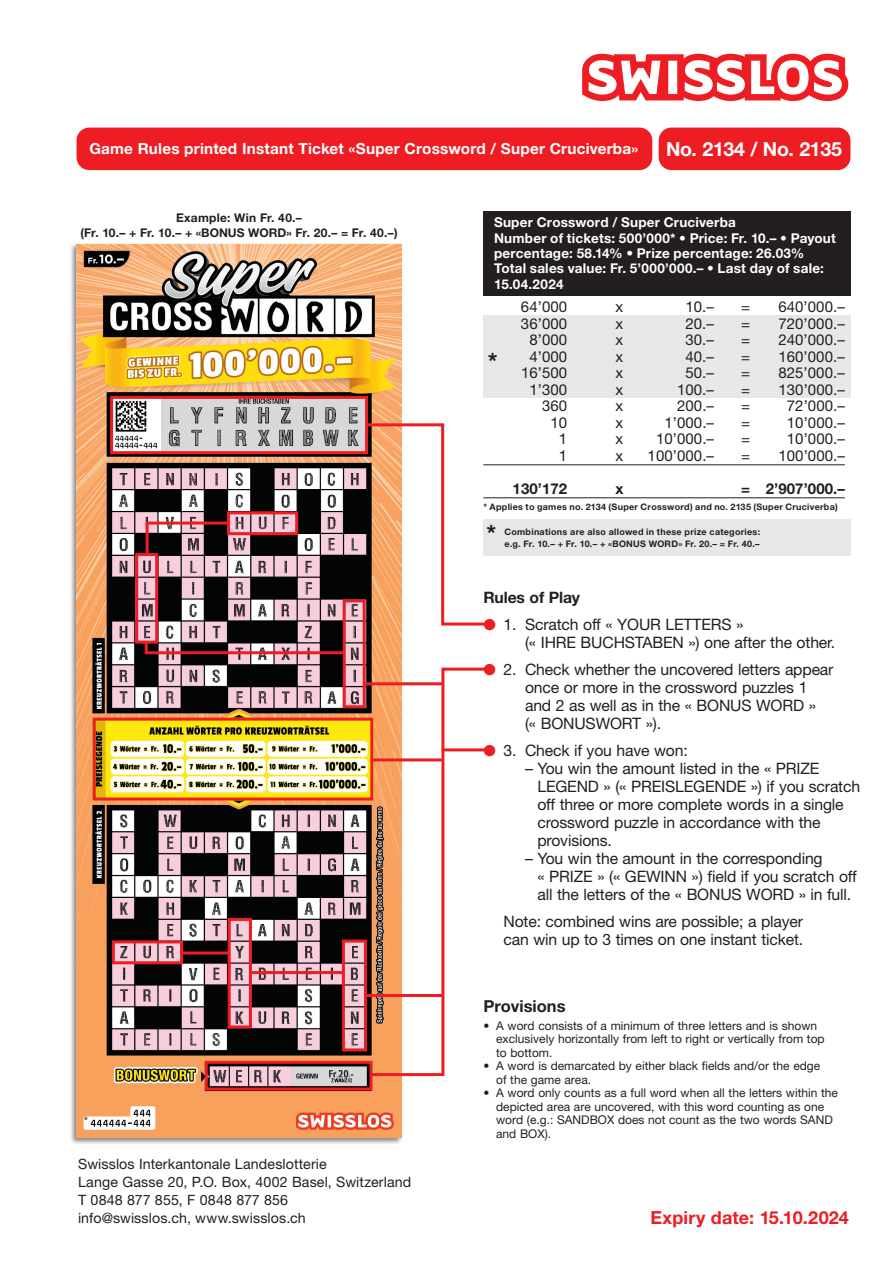
<style>
.page{position:relative;width:893px;height:1263px;background:#fff}
.page>*{position:absolute;margin:0;border:0;box-sizing:border-box;transform-origin:0 0}
.t1{font:700 24px "Helvetica Neue LT Std";color:#231f20}
.t2{font:700 19.5px "Helvetica Neue LT Std";letter-spacing:-.015em;color:#fff}
.t3{font:700 18px "Helvetica Neue LT Std";letter-spacing:.01em;color:#ee1d23}
.t4{font:700 16.5px "Helvetica Neue LT Std";color:#231f20}
.t5{font:15.75px/18px "Helvetica Neue LT Std";letter-spacing:-.01em;color:#231f20}
.t6{font:700 15.75px "Helvetica Neue LT Std";letter-spacing:-.01em;color:#231f20}
.t7{font:700 15.3px "Helvetica Neue LT Std";letter-spacing:.015em;color:#fff}
.t8{font:15px "Helvetica Neue LT Std";letter-spacing:.005em;color:#231f20}
.t9{font:700 15px "Helvetica Neue LT Std";letter-spacing:.005em;color:#231f20}
.t10{font:14.25px/18px "Helvetica Neue LT Std";letter-spacing:.005em;color:#231f20}
.t11{font:700 13.5px/15px "Helvetica Neue LT Std";letter-spacing:.015em;color:#fff}
.t12{font:12px/13.5px "Helvetica Neue LT Std";color:#231f20}
.t13{font:700 12px/15px "Helvetica Neue LT Std";color:#231f20;text-align:center}
.t14{font:700 9px/12px "Helvetica Neue LT Std";letter-spacing:.03em;color:#231f20}
.s1{color:#ee1d23}
</style>
<div class="page">
<div style="left:69px;top:242px;width:334px;height:903px;background:#231f20;opacity:.55"></div>
<img style="left:77px;top:244px;width:324px;height:893px">
<div style="left:483px;top:315px;width:367px;height:83px;background:#e6e7e9"></div>
<hr style="left:483px;top:464px;width:362px;height:1px;background:#231f20">
<hr style="left:483px;top:497px;width:362px;height:1px;background:#231f20">
<div style="left:483px;top:211px;width:367px;height:85px;background:#231f20"></div>
<div style="left:483px;top:519px;width:367px;height:36px;background:#e6e7e9"></div>
<div style="left:110px;top:396px;width:258px;height:58px;border:3px solid #ee1d23"></div>
<div style="left:343px;top:599px;width:23px;height:109px;border:3px solid #ee1d23"></div>
<div style="left:112px;top:940px;width:71px;height:24px;border:3px solid #ee1d23"></div>
<div style="left:205px;top:1061px;width:167px;height:29px;border:3px solid #ee1d23"></div>
<svg style="left:368px;top:666px;width:125px;height:411px"></svg>
<div style="left:342px;top:939px;width:25px;height:112px;border:3px solid #ee1d23"></div>
<div style="left:228px;top:918px;width:24px;height:110px;border:3px solid #ee1d23"></div>
<svg style="left:364px;top:422px;width:129px;height:205px"></svg>
<hr style="left:372px;top:758px;width:70px;height:3px;background:#ee1d23">
<div style="left:93px;top:718px;width:280px;height:82px;border:3px solid #ee1d23"></div>
<div style="left:135px;top:553px;width:23px;height:91px;border:3px solid #ee1d23"></div>
<div style="left:227px;top:511px;width:71px;height:24px;border:3px solid #ee1d23"></div>
<svg style="left:144px;top:520px;width:87px;height:38px;background:#744e53"></svg>
<svg style="left:143px;top:639px;width:204px;height:17px;background:#8e575d"></svg>
<hr style="left:181px;top:951px;width:48px;height:3px;background:#ee1d23">
<hr style="left:367px;top:994px;width:76px;height:3px;background:#ee1d23">
<hr style="left:250px;top:971px;width:93px;height:3px;background:#ee1d23">
<hr style="left:365px;top:682px;width:77px;height:3px;background:#ee1d23">
<svg style="left:582px;top:54px;width:266px;height:47px"></svg>
<div style="left:77px;top:128px;width:575px;height:42px;background:#ee1d23;border-radius:13px"></div>
<div style="left:659px;top:128px;width:191px;height:42px;background:#ee1d23;border-radius:13px"></div>
<p class="t7" style="left:89px;top:139px;width:550px">Game Rules printed Instant Ticket «Super Crossword / Super Cruciverba»</p>
<p class="t2" style="left:666px;top:137px;width:177px">No. 2134 / No. 2135</p>
<p class="t13" style="left:80px;top:210px;width:319px">Example: Win Fr. 40.–<br>(Fr. 10.– + Fr. 10.– + «BONUS WORD» Fr. 20.– = Fr. 40.–)</p>
<p class="t10" style="left:78px;top:1154px;width:335px">Swisslos Interkantonale Landeslotterie<br>Lange Gasse 20, P.O. Box, 4002 Basel, Switzerland T 0848 877 855, F 0848 877 856<br>info@swisslos.ch, www.swisslos.ch</p>
<p class="t11" style="left:494px;top:215px;width:343px">Super Crossword / Super Cruciverba<br>Number of tickets: 500’000* • Price: Fr. 10.– • Payout percentage: 58.14% • Prize percentage: 26.03% Total sales value: Fr. 5’000’000.– • Last day of sale:</p>
<p class="t11" style="left:494px;top:276px;width:71px">15.04.2024</p>
<p class="t8" style="left:521px;top:298px;width:48px">64’000</p>
<p class="t8" style="left:615px;top:298px;width:9px">x</p>
<p class="t8" style="left:685px;top:298px;width:30px">10.–</p>
<p class="t8" style="left:741px;top:298px;width:10px">=</p>
<p class="t8" style="left:778px;top:298px;width:68px">640’000.–</p>
<p class="t8" style="left:521px;top:314px;width:48px">36’000</p>
<p class="t8" style="left:615px;top:314px;width:9px">x</p>
<p class="t8" style="left:685px;top:314px;width:30px">20.–</p>
<p class="t8" style="left:741px;top:314px;width:10px">=</p>
<p class="t8" style="left:778px;top:314px;width:68px">720’000.–</p>
<p class="t8" style="left:529px;top:331px;width:39px">8’000</p>
<p class="t8" style="left:616px;top:331px;width:9px">x</p>
<p class="t8" style="left:685px;top:331px;width:30px">30.–</p>
<p class="t8" style="left:741px;top:331px;width:10px">=</p>
<p class="t8" style="left:778px;top:331px;width:68px">240’000.–</p>
<p class="t8" style="left:529px;top:347px;width:39px">4’000</p>
<p class="t8" style="left:616px;top:347px;width:9px">x</p>
<p class="t8" style="left:685px;top:347px;width:30px">40.–</p>
<p class="t8" style="left:741px;top:347px;width:10px">=</p>
<p class="t8" style="left:778px;top:347px;width:68px">160’000.–</p>
<p class="t8" style="left:521px;top:364px;width:48px">16’500</p>
<p class="t8" style="left:616px;top:364px;width:9px">x</p>
<p class="t8" style="left:685px;top:364px;width:30px">50.–</p>
<p class="t8" style="left:741px;top:364px;width:10px">=</p>
<p class="t8" style="left:778px;top:364px;width:68px">825’000.–</p>
<p class="t8" style="left:529px;top:380px;width:39px">1’300</p>
<p class="t8" style="left:616px;top:380px;width:9px">x</p>
<p class="t8" style="left:677px;top:380px;width:38px">100.–</p>
<p class="t8" style="left:741px;top:380px;width:10px">=</p>
<p class="t8" style="left:778px;top:380px;width:68px">130’000.–</p>
<p class="t8" style="left:542px;top:397px;width:27px">360</p>
<p class="t8" style="left:616px;top:397px;width:9px">x</p>
<p class="t8" style="left:677px;top:397px;width:38px">200.–</p>
<p class="t8" style="left:741px;top:397px;width:10px">=</p>
<p class="t8" style="left:787px;top:397px;width:60px">72’000.–</p>
<p class="t8" style="left:550px;top:413px;width:18px">10</p>
<p class="t8" style="left:616px;top:413px;width:9px">x</p>
<p class="t8" style="left:664px;top:413px;width:51px">1’000.–</p>
<p class="t8" style="left:741px;top:413px;width:10px">=</p>
<p class="t8" style="left:787px;top:413px;width:60px">10’000.–</p>
<p class="t8" style="left:559px;top:430px;width:10px">1</p>
<p class="t8" style="left:616px;top:430px;width:9px">x</p>
<p class="t8" style="left:656px;top:430px;width:60px">10’000.–</p>
<p class="t8" style="left:741px;top:430px;width:10px">=</p>
<p class="t8" style="left:787px;top:430px;width:60px">10’000.–</p>
<p class="t8" style="left:559px;top:446px;width:10px">1</p>
<p class="t8" style="left:616px;top:446px;width:9px">x</p>
<p class="t8" style="left:648px;top:446px;width:68px">100’000.–</p>
<p class="t8" style="left:741px;top:446px;width:10px">=</p>
<p class="t8" style="left:778px;top:446px;width:68px">100’000.–</p>
<p class="t9" style="left:513px;top:479px;width:56px">130’172</p>
<p class="t9" style="left:615px;top:479px;width:10px">x</p>
<p class="t9" style="left:741px;top:479px;width:105px">= 2’907’000.–</p>
<h1 class="t1" style="left:488px;top:346px;width:11px">*</h1>
<p class="t14" style="left:483px;top:500px;width:356px">* Applies to games no. 2134 (Super Crossword) and no. 2135 (Super Cruciverba)</p>
<h1 class="t1" style="left:486px;top:519px;width:11px">*</h1>
<p class="t14" style="left:504px;top:525px;width:257px">Combinations are also allowed in these prize categories: e.g. Fr. 10.– + Fr. 10.– + «BONUS WORD» Fr. 20.– = Fr. 40.–</p>
<p class="t6" style="left:483px;top:587px;width:98px">Rules of Play</p>
<p class="t5" style="left:525px;top:615px;width:312px;text-indent:-42px"><span class="s1">●</span> 1. Scratch off « YOUR LETTERS »<br>(« IHRE BUCHSTABEN ») one after the other.</p>
<p class="t5" style="left:525px;top:660px;width:310px;text-indent:-42px"><span class="s1">●</span> 2. Check whether the uncovered letters appear once or more in the crossword puzzles 1 and 2 as well as in the « BONUS WORD »<br>(« BONUSWORT »).</p>
<p class="t5" style="left:483px;top:741px;width:206px"><span class="s1">●</span> 3. Check if you have won:</p>
<p class="t5" style="left:537px;top:759px;width:324px;text-indent:-12px">– You win the amount listed in the « PRIZE LEGEND » (« PREISLEGENDE ») if you scratch off three or more complete words in a single crossword puzzle in accordance with the provisions.</p>
<p class="t5" style="left:537px;top:849px;width:321px;text-indent:-12px">– You win the amount in the corresponding<br>« PRIZE » (« GEWINN ») field if you scratch off all the letters of the « BONUS WORD » in full.</p>
<p class="t5" style="left:503px;top:912px;width:301px">Note: combined wins are possible; a player can win up to 3 times on one instant ticket.</p>
<p class="t4" style="left:483px;top:995px;width:84px">Provisions</p>
<p class="t12" style="left:496px;top:1018px;width:330px;text-indent:-13px">• A word consists of a minimum of three letters and is shown exclusively horizontally from left to right or vertically from top to bottom.</p>
<p class="t12" style="left:496px;top:1059px;width:326px;text-indent:-13px">• A word is demarcated by either black fields and/or the edge of the game area.</p>
<p class="t12" style="left:496px;top:1086px;width:343px;text-indent:-13px">• A word only counts as a full word when all the letters within the depicted area are uncovered, with this word counting as one word (e.g.: SANDBOX does not count as the two words SAND and BOX).</p>
<p class="t3" style="left:651px;top:1206px;width:200px">Expiry date: 15.10.2024</p>
</div>
